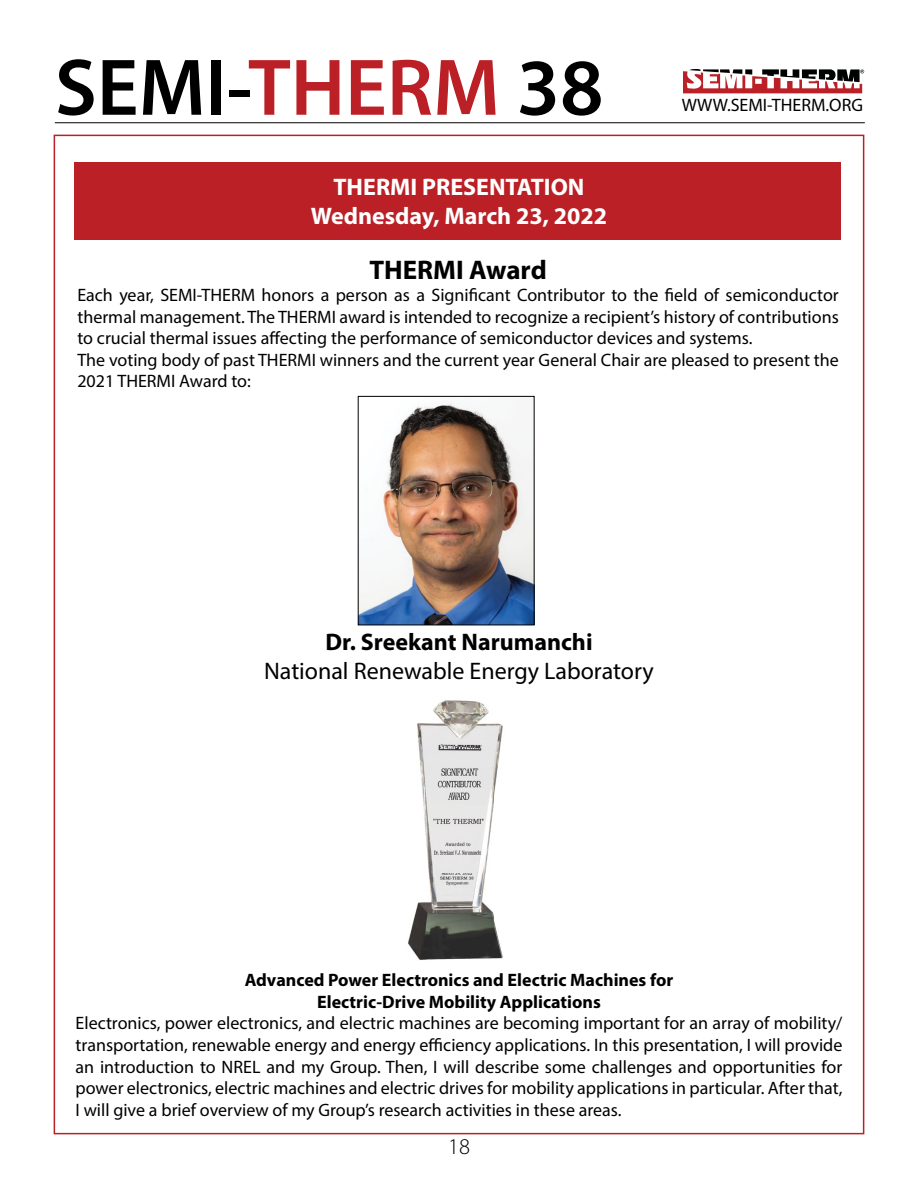
<style>
.page{position:relative;width:918px;height:1188px;background:#fff}
.page>*{position:absolute;margin:0;border:0;box-sizing:border-box;transform-origin:0 0}
.t1{font:600 81px "Myriad Pro";color:#000}
.t2{font:700 27px "Myriad Pro";color:#000}
.t3{font:700 24px/28.8px "Myriad Pro";color:#fff;text-align:center}
.t4{font:24px "Myriad Pro";color:#000}
.t5{font:700 24px "Myriad Pro";color:#000}
.t6{font:300 22.5px "Myriad Pro";color:#000}
.t7{font:18px/21.6px "Myriad Pro";color:#000}
.t8{font:700 18px/21.6px "Myriad Pro";color:#000;text-align:center}
.s1{color:#ba2025}
</style>
<div class="page">
<svg style="left:683px;top:71px;width:182px;height:23px"></svg>
<svg style="left:683px;top:69px;width:181px;height:24px"></svg>
<hr style="left:55px;top:122px;width:810px;height:1px;background:#000">
<div style="left:74px;top:162px;width:767px;height:77px;background:#ba2025"></div>
<img style="left:360px;top:403px;width:172px;height:220px">
<div style="left:358px;top:396px;width:176px;height:229px;border:1px solid #000"></div>
<img style="left:408px;top:700px;width:95px;height:260px">
<h1 class="t1" style="left:55px;top:36px;width:550px">SEMI-<span class="s1">THERM</span> 38</h1>
<h3 class="t3" style="left:311px;top:172px;width:298px">THERMI PRESENTATION<br>Wednesday, March 23, 2022</h3>
<p class="t7" style="left:682px;top:93px;width:183px">WWW.SEMI-THERM.ORG</p>
<h2 class="t2" style="left:369px;top:253px;width:179px">THERMI Award</h2>
<p class="t7" style="left:77px;top:284px;width:763px">Each year, SEMI-THERM honors a person as a Significant Contributor to the field of semiconductor thermal management. The THERMI award is intended to recognize a recipient’s history of contributions to crucial thermal issues affecting the performance of semiconductor devices and systems.<br>The voting body of past THERMI winners and the current year General Chair are pleased to present the 2021 THERMI Award to:</p>
<h3 class="t5" style="left:325px;top:626px;width:269px">Dr. Sreekant Narumanchi</h3>
<h3 class="t4" style="left:264px;top:656px;width:391px">National Renewable Energy Laboratory</h3>
<p class="t8" style="left:245px;top:969px;width:430px">Advanced Power Electronics and Electric Machines for<br>Electric-Drive Mobility Applications</p>
<p class="t7" style="left:76px;top:1012px;width:768px;text-align:justify">Electronics, power electronics, and electric machines are becoming important for an array of mobility/ transportation, renewable energy and energy efficiency applications. In this presentation, I will provide an introduction to NREL and my Group. Then, I will describe some challenges and opportunities for power electronics, electric machines and electric drives for mobility applications in particular. After that, I will give a brief overview of my Group’s research activities in these areas.</p>
<p class="t6" style="left:448px;top:1134px;width:23px">18</p>
</div>
